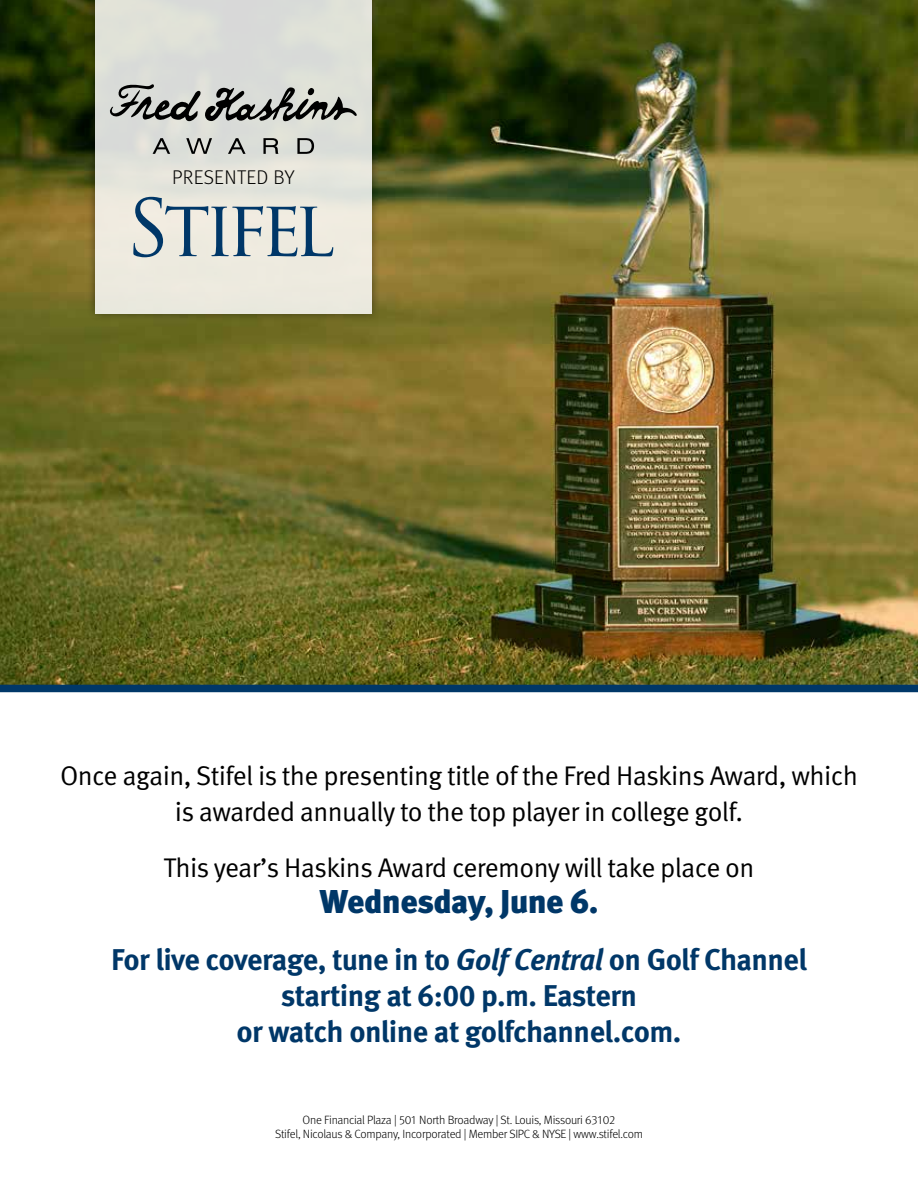
<style>
.page{position:relative;width:918px;height:1188px;background:#fff}
.page>*{position:absolute;margin:0;border:0;box-sizing:border-box;transform-origin:0 0}
.t1{font:900 33px "Meta OT";letter-spacing:-.02em;color:#003768}
.t2{font:700 30px/36px "Meta OT";letter-spacing:-.02em;color:#003768;text-align:center}
.t3{font:27px/36px "Meta OT Norm";letter-spacing:-.025em;color:#000;text-align:center}
.t4{font:300 19.95px "Meta OT";letter-spacing:.02em;color:#000}
.t5{font:300 12px/14.4px "Meta OT";letter-spacing:-.02em;color:#000;text-align:center}
.s1{font-style:italic}
</style>
<div class="page">
<img style="left:0;top:0;width:918px;height:685px">
<div style="left:86px;top:0;width:295px;height:322px;background:#000;opacity:.55"></div>
<div style="left:95px;top:0;width:277px;height:313px;background:linear-gradient(to right,#e3e2db,#e2e3db)"></div>
<svg style="left:133px;top:197px;width:200px;height:60px;background:#b8c2c4"></svg>
<svg style="left:108px;top:83px;width:250px;height:43px;background:#a2a4a0"></svg>
<svg style="left:153px;top:138px;width:17px;height:16px"></svg>
<svg style="left:186px;top:138px;width:26px;height:16px"></svg>
<svg style="left:228px;top:138px;width:18px;height:16px"></svg>
<svg style="left:263px;top:138px;width:15px;height:16px"></svg>
<svg style="left:297px;top:138px;width:17px;height:16px"></svg>
<div style="left:0;top:685px;width:918px;height:7px;background:#003768"></div>
<p class="t4" style="left:172px;top:165px;width:124px">PRESENTED BY</p>
<p class="t3" style="left:60px;top:758px;width:799px">Once again, Stifel is the presenting title of the Fred Haskins Award, which is awarded annually to the top player in college golf.</p>
<p class="t3" style="left:164px;top:850px;width:592px">This year’s Haskins Award ceremony will take place on</p>
<p class="t1" style="left:319px;top:882px;width:281px">Wednesday, June 6.</p>
<p class="t2" style="left:111px;top:941px;width:697px">For live coverage, tune in to <span class="s1">Golf Central</span> on Golf Channel starting at 6:00 p.m. Eastern<br>or watch online at golfchannel.com.</p>
<p class="t5" style="left:275px;top:1112px;width:369px">One Financial Plaza | 501 North Broadway | St. Louis, Missouri 63102<br>Stifel, Nicolaus &amp; Company, Incorporated | Member SIPC &amp; NYSE | www.stifel.com</p>
</div>
